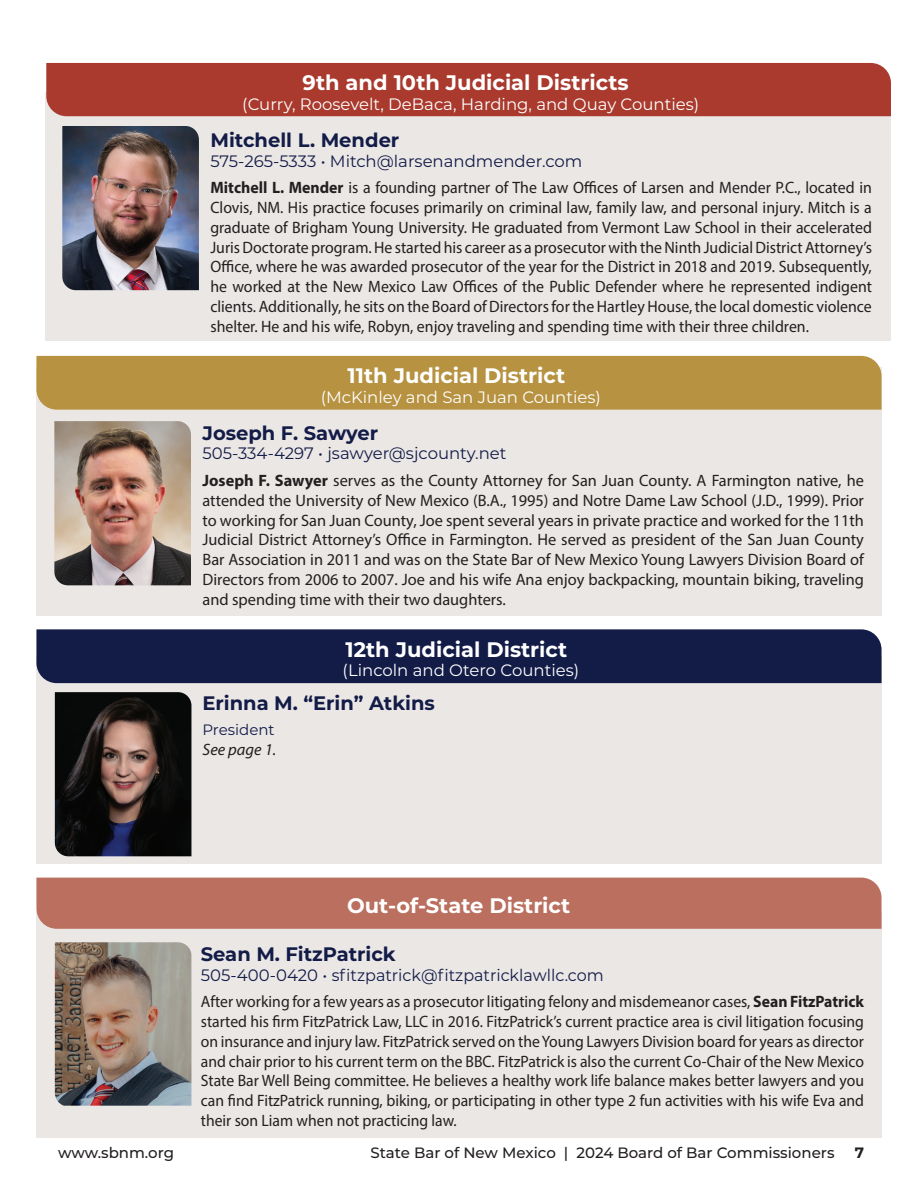
<style>
.page{position:relative;width:918px;height:1188px;background:#fff}
.page>*{position:absolute;margin:0;border:0;box-sizing:border-box;transform-origin:0 0}
.t1{font:700 21px "Montserrat";color:#fff}
.name{font:700 19.5px "Montserrat";color:#131b47}
.t2{font:16.5px/19.8px "Myriad Pro";color:#231f20;text-align:justify;scale:.96 1}
.t3{font:16.5px/19.8px "Myriad Pro";color:#231f20;text-align:justify;scale:.95 1}
.t4{font:16.5px/19.8px "Myriad Pro";color:#231f20;text-align:justify}
.contact{font:16.5px "Montserrat";color:#131b47}
.t5{font:16.5px "Montserrat";color:#fff}
.t6{font:italic 16.5px "Myriad Pro";color:#231f20}
.t7{font:500 15px "Montserrat";color:#231f20}
.name-2{font:15px "Montserrat";color:#131b47}
.t8{font:700 15px "Montserrat";color:#231f20}
.s1{font-weight:700}
</style>
<div class="page">
<div style="left:36px;top:912px;width:846px;height:225px;background:#eae7e5"></div>
<div style="left:36px;top:656px;width:846px;height:208px;background:#eae7e5"></div>
<div style="left:36px;top:367px;width:846px;height:249px;background:#eae7e5"></div>
<div style="left:46px;top:93px;width:845px;height:248px;background:#eae7e5"></div>
<div style="left:46px;top:63px;width:845px;height:53px;background:#a93a2d"></div>
<img style="left:62px;top:126px;width:137px;height:164px">
<img style="left:54px;top:421px;width:137px;height:164px">
<div style="left:36px;top:356px;width:846px;height:54px;background:#b69241"></div>
<div style="left:36px;top:629px;width:846px;height:54px;background:#131b47"></div>
<div style="left:36px;top:878px;width:846px;height:51px;background:#ba6f5f"></div>
<img style="left:55px;top:942px;width:136px;height:164px">
<img style="left:55px;top:692px;width:136px;height:164px">
<p class="t1" style="left:302px;top:67px;width:328px">9th and 10th Judicial Districts</p>
<p class="t5" style="left:242px;top:92px;width:459px">(Curry, Roosevelt, DeBaca, Harding, and Quay Counties)</p>
<p class="name" style="left:210px;top:126px;width:190px">Mitchell L. Mender</p>
<p class="contact" style="left:210px;top:149px;width:374px">575-265-5333 • Mitch@larsenandmender.com</p>
<p class="t2" style="left:210px;top:177px;width:691px"><span class="s1">Mitchell L. Mender</span> is a founding partner of The Law Offices of Larsen and Mender P.C., located in Clovis, NM. His practice focuses primarily on criminal law, family law, and personal injury. Mitch is a graduate of Brigham Young University. He graduated from Vermont Law School in their accelerated Juris Doctorate program. He started his career as a prosecutor with the Ninth Judicial District Attorney’s Office, where he was awarded prosecutor of the year for the District in 2018 and 2019. Subsequently, he worked at the New Mexico Law Offices of the Public Defender where he represented indigent clients. Additionally, he sits on the Board of Directors for the Hartley House, the local domestic violence shelter. He and his wife, Robyn, enjoy traveling and spending time with their three children.</p>
<p class="t1" style="left:348px;top:360px;width:219px">11th Judicial District</p>
<p class="t5" style="left:321px;top:386px;width:282px">(McKinley and San Juan Counties)</p>
<p class="name" style="left:202px;top:419px;width:177px">Joseph F. Sawyer</p>
<p class="contact" style="left:202px;top:442px;width:306px">505-334-4297 • jsawyer@sjcounty.net</p>
<p class="t4" style="left:202px;top:470px;width:663px"><span class="s1">Joseph F. Sawyer</span> serves as the County Attorney for San Juan County. A Farmington native, he attended the University of New Mexico (B.A., 1995) and Notre Dame Law School (J.D., 1999). Prior to working for San Juan County, Joe spent several years in private practice and worked for the 11th Judicial District Attorney’s Office in Farmington. He served as president of the San Juan County Bar Association in 2011 and was on the State Bar of New Mexico Young Lawyers Division Board of Directors from 2006 to 2007. Joe and his wife Ana enjoy backpacking, mountain biking, traveling and spending time with their two daughters.</p>
<p class="t1" style="left:346px;top:634px;width:223px">12th Judicial District</p>
<p class="t5" style="left:343px;top:659px;width:238px">(Lincoln and Otero Counties)</p>
<p class="name" style="left:202px;top:689px;width:234px">Erinna M. “Erin” Atkins</p>
<p class="name-2" style="left:202px;top:719px;width:74px">President</p>
<p class="t6" style="left:202px;top:739px;width:75px">See page 1.</p>
<p class="t1" style="left:347px;top:891px;width:225px">Out-of-State District</p>
<p class="name" style="left:201px;top:940px;width:196px">Sean M. FitzPatrick</p>
<p class="contact" style="left:201px;top:963px;width:404px">505-400-0420 • sfitzpatrick@fitzpatricklawllc.com</p>
<p class="t3" style="left:201px;top:991px;width:700px">After working for a few years as a prosecutor litigating felony and misdemeanor cases, <span class="s1">Sean FitzPatrick </span>started his firm FitzPatrick Law, LLC in 2016. FitzPatrick’s current practice area is civil litigation focusing on insurance and injury law. FitzPatrick served on the Young Lawyers Division board for years as director and chair prior to his current term on the BBC. FitzPatrick is also the current Co-Chair of the New Mexico State Bar Well Being committee. He believes a healthy work life balance makes better lawyers and you can find FitzPatrick running, biking, or participating in other type 2 fun activities with his wife Eva and their son Liam when not practicing law.</p>
<p class="t7" style="left:58px;top:1142px;width:118px">www.sbnm.org</p>
<p class="t7" style="left:370px;top:1142px;width:466px">State Bar of New Mexico | 2024 Board of Bar Commissioners</p>
<p class="t8" style="left:855px;top:1141px;width:11px">7</p>
</div>
